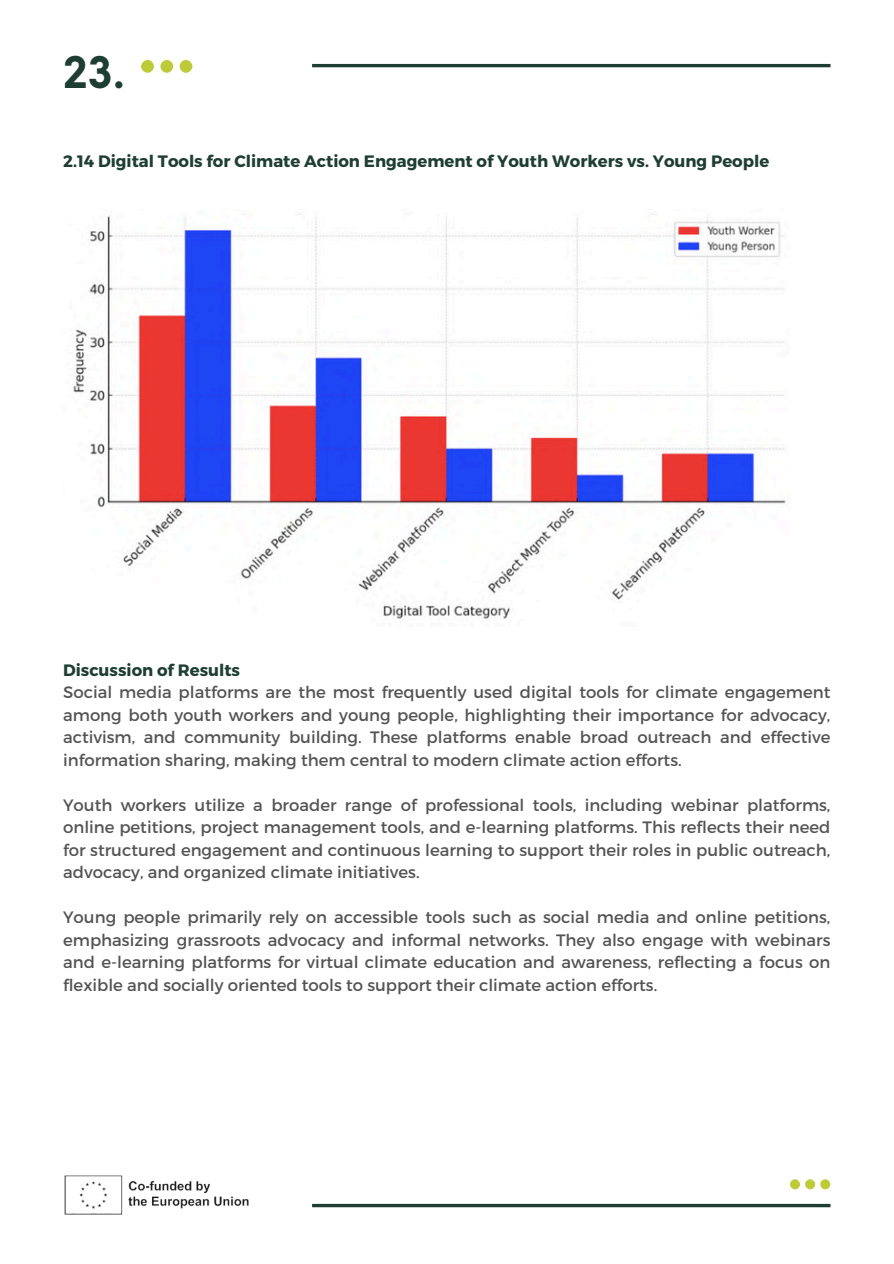
<style>
.page{position:relative;width:894px;height:1264px;background:#fff}
.page>*{position:absolute;margin:0;border:0;box-sizing:border-box;transform-origin:0 0}
.t1{font:700 42.45px "Neue Einstellung";color:#1e3e33}
.t2{font:16.5px/22.5px "Montserrat";color:#545454;text-align:justify}
.t3{font:700 16.5px "Montserrat";color:#1e3e33}
</style>
<div class="page">
<svg style="left:141px;top:60px;width:51px;height:13px"></svg>
<hr style="left:312px;top:64px;width:518px;height:3px;background:#1e3e33">
<svg style="left:312px;top:1203px;width:518px;height:4px;background:#4f685f"></svg>
<svg style="left:789px;top:1179px;width:41px;height:11px"></svg>
<img style="left:64px;top:1175px;width:185px;height:40px">
<img style="left:73px;top:214px;width:713px;height:405px">
<h1 class="t1" style="left:63px;top:34px;width:63px">23.</h1>
<p class="t3" style="left:63px;top:150px;width:707px">2.14 Digital Tools for Climate Action Engagement of Youth Workers vs. Young People</p>
<p class="t3" style="left:63px;top:659px;width:178px">Discussion of Results</p>
<h2 class="t2" style="left:63px;top:680px;width:768px">Social media platforms are the most frequently used digital tools for climate engagement among both youth workers and young people, highlighting their importance for advocacy, activism, and community building. These platforms enable broad outreach and effective information sharing, making them central to modern climate action efforts.</h2>
<p class="t2" style="left:63px;top:792px;width:768px">Youth workers utilize a broader range of professional tools, including webinar platforms, online petitions, project management tools, and e-learning platforms. This reflects their need for structured engagement and continuous learning to support their roles in public outreach, advocacy, and organized climate initiatives.</p>
<p class="t2" style="left:63px;top:905px;width:768px">Young people primarily rely on accessible tools such as social media and online petitions, emphasizing grassroots advocacy and informal networks. They also engage with webinars and e-learning platforms for virtual climate education and awareness, reflecting a focus on flexible and socially oriented tools to support their climate action efforts.</p>
</div>
